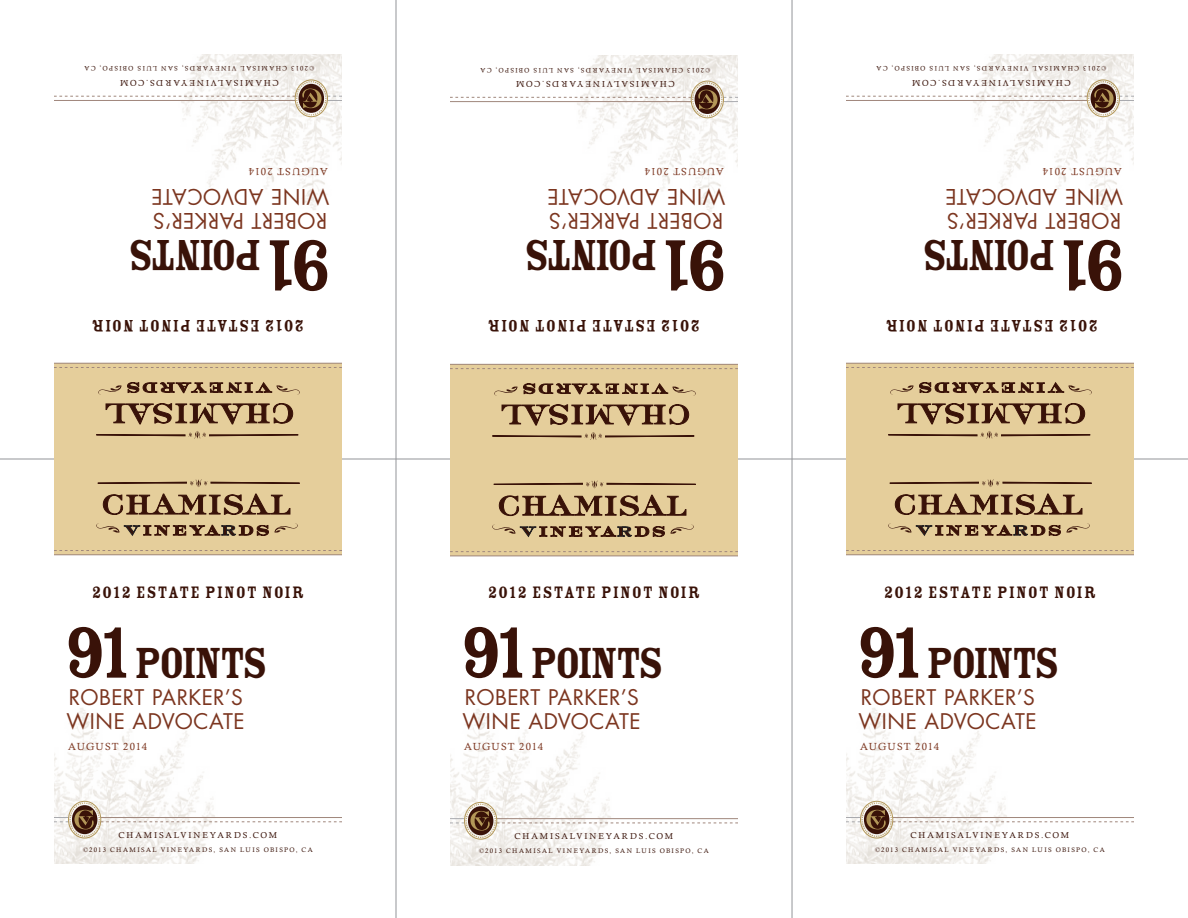
<style>
.page{position:relative;width:1188px;height:918px;background:#fff}
.page>*{position:absolute;margin:0;border:0;box-sizing:border-box;transform-origin:0 0}
.t1{font:79.65px "Rosewood Std Fill";color:#391208}
.t2{font:47.85px "Rosewood Std Fill";letter-spacing:-.07em;color:#391208}
.t3{font:21px "Futura Std";letter-spacing:.02em;color:#7c3620}
.t4{font:18.15px "Rosewood Std Fill";letter-spacing:.05em;color:#391208}
.Accolade{font:10.35px "Calisto";letter-spacing:.1em;color:#7c3620}
.t5{font:8.55px "Calisto";letter-spacing:.22em;color:#391208}
.t6{font:6.6px "Calisto";letter-spacing:.21em;color:#391208}
.s1{font-size:79.65px}
</style>
<div class="page">
<hr style="left:0;top:459px;width:1188px;height:1px;background:#939598">
<hr style="left:396px;top:0;width:1px;height:918px;background:#939598">
<hr style="left:792px;top:0;width:1px;height:918px;background:#939598">
<div style="left:54px;top:459px;width:288px;height:95px;background:#e5ce9b"></div>
<img style="left:54px;top:708px;width:159px;height:156px">
<svg style="left:54px;top:550px;width:288px;height:1px"></svg>
<hr style="left:54px;top:554px;width:288px;height:1px;background:#a0877c">
<svg style="left:103px;top:493px;width:187px;height:22px"></svg>
<svg style="left:96px;top:523px;width:202px;height:13px"></svg>
<svg style="left:97px;top:480px;width:203px;height:7px"></svg>
<div style="left:68px;top:801px;width:33px;height:37px;border:1px solid #b39758;border-radius:50%"></div>
<svg style="left:54px;top:802px;width:288px;height:35px"></svg>
<div style="left:54px;top:364px;width:288px;height:95px;background:#e5ce9b"></div>
<img style="left:183px;top:54px;width:159px;height:156px">
<svg style="left:54px;top:367px;width:288px;height:1px"></svg>
<hr style="left:54px;top:363px;width:288px;height:1px;background:#a0877c">
<svg style="left:106px;top:403px;width:187px;height:22px"></svg>
<svg style="left:98px;top:382px;width:202px;height:13px"></svg>
<svg style="left:96px;top:431px;width:203px;height:7px"></svg>
<div style="left:295px;top:80px;width:33px;height:37px;border:1px solid #b39758;border-radius:50%"></div>
<svg style="left:54px;top:81px;width:288px;height:35px"></svg>
<div style="left:450px;top:460px;width:288px;height:95px;background:#e5ce9b"></div>
<img style="left:450px;top:709px;width:159px;height:156px">
<svg style="left:450px;top:551px;width:288px;height:1px"></svg>
<hr style="left:450px;top:556px;width:288px;height:1px;background:#a0877c">
<svg style="left:499px;top:495px;width:187px;height:21px"></svg>
<svg style="left:492px;top:524px;width:202px;height:13px"></svg>
<svg style="left:493px;top:481px;width:203px;height:7px"></svg>
<div style="left:464px;top:802px;width:33px;height:38px;border:1px solid #b39758;border-radius:50%"></div>
<svg style="left:450px;top:804px;width:288px;height:34px"></svg>
<div style="left:450px;top:365px;width:288px;height:95px;background:#e5ce9b"></div>
<img style="left:579px;top:55px;width:159px;height:157px">
<svg style="left:450px;top:368px;width:288px;height:1px"></svg>
<hr style="left:450px;top:364px;width:288px;height:1px;background:#a0877c">
<svg style="left:502px;top:404px;width:187px;height:22px"></svg>
<svg style="left:494px;top:383px;width:202px;height:13px"></svg>
<svg style="left:492px;top:432px;width:203px;height:8px"></svg>
<div style="left:691px;top:81px;width:33px;height:37px;border:1px solid #b39758;border-radius:50%"></div>
<svg style="left:450px;top:82px;width:288px;height:35px"></svg>
<div style="left:846px;top:459px;width:288px;height:95px;background:#e5ce9b"></div>
<img style="left:846px;top:708px;width:159px;height:156px">
<svg style="left:846px;top:550px;width:288px;height:1px"></svg>
<hr style="left:846px;top:554px;width:288px;height:1px;background:#a0877c">
<svg style="left:895px;top:493px;width:187px;height:22px"></svg>
<svg style="left:888px;top:523px;width:202px;height:13px"></svg>
<svg style="left:889px;top:480px;width:203px;height:7px"></svg>
<div style="left:860px;top:801px;width:33px;height:37px;border:1px solid #b39758;border-radius:50%"></div>
<svg style="left:846px;top:802px;width:288px;height:35px"></svg>
<div style="left:846px;top:364px;width:288px;height:95px;background:#e5ce9b"></div>
<img style="left:975px;top:54px;width:159px;height:156px">
<svg style="left:846px;top:367px;width:288px;height:1px"></svg>
<hr style="left:846px;top:363px;width:288px;height:1px;background:#a0877c">
<svg style="left:898px;top:403px;width:187px;height:22px"></svg>
<svg style="left:890px;top:382px;width:202px;height:13px"></svg>
<svg style="left:888px;top:431px;width:203px;height:7px"></svg>
<div style="left:1087px;top:80px;width:33px;height:37px;border:1px solid #b39758;border-radius:50%"></div>
<svg style="left:846px;top:81px;width:288px;height:35px"></svg>
<p class="t6" style="left:314px;top:73px;width:231px;rotate:-180deg">©2013 CHAMISAL VINEYARDS, SAN LUIS OBISPO, CA</p>
<p class="t6" style="left:710px;top:74px;width:231px;rotate:-180deg">©2013 CHAMISAL VINEYARDS, SAN LUIS OBISPO, CA</p>
<p class="t6" style="left:1106px;top:73px;width:231px;rotate:-180deg">©2013 CHAMISAL VINEYARDS, SAN LUIS OBISPO, CA</p>
<p class="t5" style="left:279px;top:88px;width:160px;rotate:-180deg">CHAMISALVINEYARDS.COM</p>
<p class="t5" style="left:675px;top:89px;width:160px;rotate:-180deg">CHAMISALVINEYARDS.COM</p>
<p class="t5" style="left:1071px;top:88px;width:160px;rotate:-180deg">CHAMISALVINEYARDS.COM</p>
<p class="Accolade" style="left:328px;top:178px;width:80px;rotate:-180deg">AUGUST 2014</p>
<p class="Accolade" style="left:724px;top:178px;width:80px;rotate:-180deg">AUGUST 2014</p>
<p class="Accolade" style="left:1122px;top:178px;width:80px;rotate:-180deg">AUGUST 2014</p>
<p class="t3" style="left:329px;top:210px;width:179px;rotate:-180deg">WINE ADVOCATE</p>
<p class="t3" style="left:725px;top:210px;width:179px;rotate:-180deg">WINE ADVOCATE</p>
<p class="t3" style="left:1123px;top:210px;width:179px;rotate:-180deg">WINE ADVOCATE</p>
<p class="t3" style="left:327px;top:234px;width:175px;rotate:-180deg">ROBERT PARKER’S</p>
<p class="t3" style="left:723px;top:234px;width:175px;rotate:-180deg">ROBERT PARKER’S</p>
<p class="t3" style="left:1121px;top:234px;width:175px;rotate:-180deg">ROBERT PARKER’S</p>
<p class="t2" style="left:262px;top:281px;width:135px;rotate:-180deg">POINTS</p>
<p class="t1" style="left:333px;top:309px;width:70px;rotate:-180deg">91</p>
<p class="t4" style="left:304px;top:335px;width:214px;rotate:-180deg">2012 ESTATE PINOT NOIR</p>
<p class="t2" style="left:658px;top:281px;width:135px;rotate:-180deg">POINTS</p>
<p class="t1" style="left:729px;top:309px;width:70px;rotate:-180deg">91</p>
<p class="t4" style="left:700px;top:335px;width:214px;rotate:-180deg">2012 ESTATE PINOT NOIR</p>
<p class="t2" style="left:1056px;top:281px;width:135px;rotate:-180deg">POINTS</p>
<p class="t1" style="left:1127px;top:309px;width:70px;rotate:-180deg">91</p>
<p class="t4" style="left:1098px;top:335px;width:214px;rotate:-180deg">2012 ESTATE PINOT NOIR</p>
<p class="t4" style="left:92px;top:583px;width:214px">2012 ESTATE PINOT NOIR</p>
<p class="t4" style="left:488px;top:583px;width:214px">2012 ESTATE PINOT NOIR</p>
<p class="t4" style="left:884px;top:583px;width:214px">2012 ESTATE PINOT NOIR</p>
<p class="t2" style="left:63px;top:637px;width:207px"><span class="s1">91</span> POINTS</p>
<p class="t2" style="left:459px;top:637px;width:207px"><span class="s1">91</span> POINTS</p>
<p class="t2" style="left:855px;top:637px;width:207px"><span class="s1">91</span> POINTS</p>
<p class="t3" style="left:69px;top:684px;width:175px">ROBERT PARKER’S</p>
<p class="t3" style="left:67px;top:708px;width:179px">WINE ADVOCATE</p>
<p class="Accolade" style="left:68px;top:740px;width:80px">AUGUST 2014</p>
<p class="t3" style="left:465px;top:684px;width:175px">ROBERT PARKER’S</p>
<p class="t3" style="left:463px;top:708px;width:179px">WINE ADVOCATE</p>
<p class="Accolade" style="left:464px;top:740px;width:80px">AUGUST 2014</p>
<p class="t3" style="left:861px;top:684px;width:175px">ROBERT PARKER’S</p>
<p class="t3" style="left:859px;top:708px;width:179px">WINE ADVOCATE</p>
<p class="Accolade" style="left:860px;top:740px;width:80px">AUGUST 2014</p>
<p class="t5" style="left:119px;top:830px;width:160px">CHAMISALVINEYARDS.COM</p>
<p class="t6" style="left:83px;top:845px;width:231px">©2013 CHAMISAL VINEYARDS, SAN LUIS OBISPO, CA</p>
<p class="t5" style="left:515px;top:831px;width:160px">CHAMISALVINEYARDS.COM</p>
<p class="t6" style="left:479px;top:847px;width:231px">©2013 CHAMISAL VINEYARDS, SAN LUIS OBISPO, CA</p>
<p class="t5" style="left:911px;top:830px;width:160px">CHAMISALVINEYARDS.COM</p>
<p class="t6" style="left:875px;top:845px;width:231px">©2013 CHAMISAL VINEYARDS, SAN LUIS OBISPO, CA</p>
</div>
